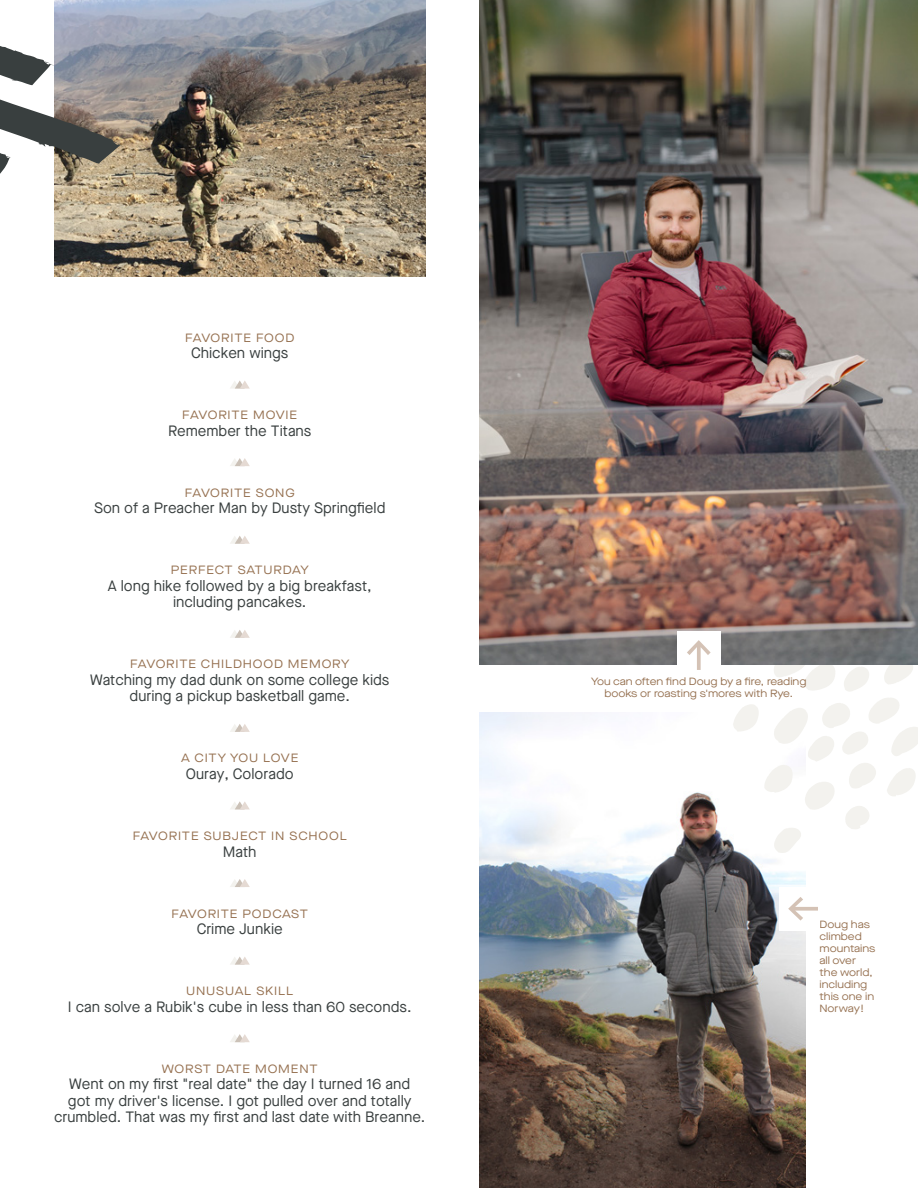
<style>
.page{position:relative;width:918px;height:1188px;background:#fff}
.page>*{position:absolute;margin:0;border:0;box-sizing:border-box;transform-origin:0 0}
.t1{font:15px/16.5px "Maison Neue";color:#393f3f;text-align:center}
.t2{font:expanded 12px "Maison Neue";letter-spacing:.07em;color:#967151}
.t3{font:expanded 10.5px/12px "Maison Neue";color:#967151}
</style>
<div class="page">
<img style="left:54px;top:0;width:371px;height:277px">
<svg style="left:230px;top:380px;width:20px;height:9px"></svg>
<svg style="left:230px;top:458px;width:20px;height:8px"></svg>
<svg style="left:230px;top:536px;width:20px;height:8px"></svg>
<svg style="left:230px;top:630px;width:20px;height:8px"></svg>
<svg style="left:230px;top:724px;width:20px;height:8px"></svg>
<svg style="left:230px;top:801px;width:20px;height:8px"></svg>
<svg style="left:230px;top:879px;width:20px;height:8px"></svg>
<svg style="left:230px;top:957px;width:20px;height:8px"></svg>
<svg style="left:230px;top:1034px;width:20px;height:8px"></svg>
<img style="left:480px;top:712px;width:326px;height:476px">
<svg style="left:774px;top:665px;width:61px;height:26px"></svg>
<svg style="left:844px;top:667px;width:25px;height:25px"></svg>
<svg style="left:733px;top:698px;width:185px;height:155px"></svg>
<svg style="left:884px;top:665px;width:29px;height:19px"></svg>
<img style="left:480px;top:0;width:438px;height:664px">
<div style="left:779px;top:887px;width:41px;height:43px;background:#fff"></div>
<svg style="left:788px;top:897px;width:30px;height:24px"></svg>
<div style="left:677px;top:631px;width:43px;height:40px;background:#fff"></div>
<svg style="left:687px;top:640px;width:24px;height:30px"></svg>
<svg style="left:0;top:0;width:123px;height:180px"></svg>
<p class="t2" style="left:185px;top:329px;width:111px">FAVORITE FOOD</p>
<p class="t1" style="left:191px;top:344px;width:99px">Chicken wings</p>
<p class="t2" style="left:182px;top:407px;width:117px">FAVORITE MOVIE</p>
<p class="t1" style="left:168px;top:422px;width:145px">Remember the Titans</p>
<p class="t2" style="left:185px;top:485px;width:111px">FAVORITE SONG</p>
<p class="t1" style="left:94px;top:500px;width:293px">Son of a Preacher Man by Dusty Springfield</p>
<p class="t2" style="left:171px;top:562px;width:139px">PERFECT SATURDAY</p>
<p class="t1" style="left:108px;top:577px;width:265px">A long hike followed by a big breakfast, including pancakes.</p>
<p class="t2" style="left:130px;top:656px;width:221px">FAVORITE CHILDHOOD MEMORY</p>
<p class="t1" style="left:90px;top:671px;width:301px">Watching my dad dunk on some college kids during a pickup basketball game.</p>
<p class="t2" style="left:181px;top:750px;width:119px">A CITY YOU LOVE</p>
<p class="t1" style="left:186px;top:765px;width:109px">Ouray, Colorado</p>
<p class="t2" style="left:133px;top:828px;width:216px">FAVORITE SUBJECT IN SCHOOL</p>
<p class="t1" style="left:223px;top:843px;width:35px">Math</p>
<p class="t2" style="left:172px;top:905px;width:138px">FAVORITE PODCAST</p>
<p class="t1" style="left:197px;top:920px;width:88px">Crime Junkie</p>
<p class="t2" style="left:186px;top:983px;width:109px">UNUSUAL SKILL</p>
<p class="t1" style="left:68px;top:998px;width:345px">I can solve a Rubik's cube in less than 60 seconds.</p>
<p class="t2" style="left:162px;top:1061px;width:158px">WORST DATE MOMENT</p>
<p class="t1" style="left:54px;top:1076px;width:373px">Went on my first "real date" the day I turned 16 and<br>got my driver's license. I got pulled over and totally crumbled. That was my first and last date with Breanne.</p>
<p class="t3" style="left:591px;top:675px;width:217px;text-align:center">You can often find Doug by a fire, reading books or roasting s'mores with Rye.</p>
<p class="t3" style="left:820px;top:918px;width:58px">Doug has climbed mountains all over the world, including this one in<br>Norway!</p>
</div>
